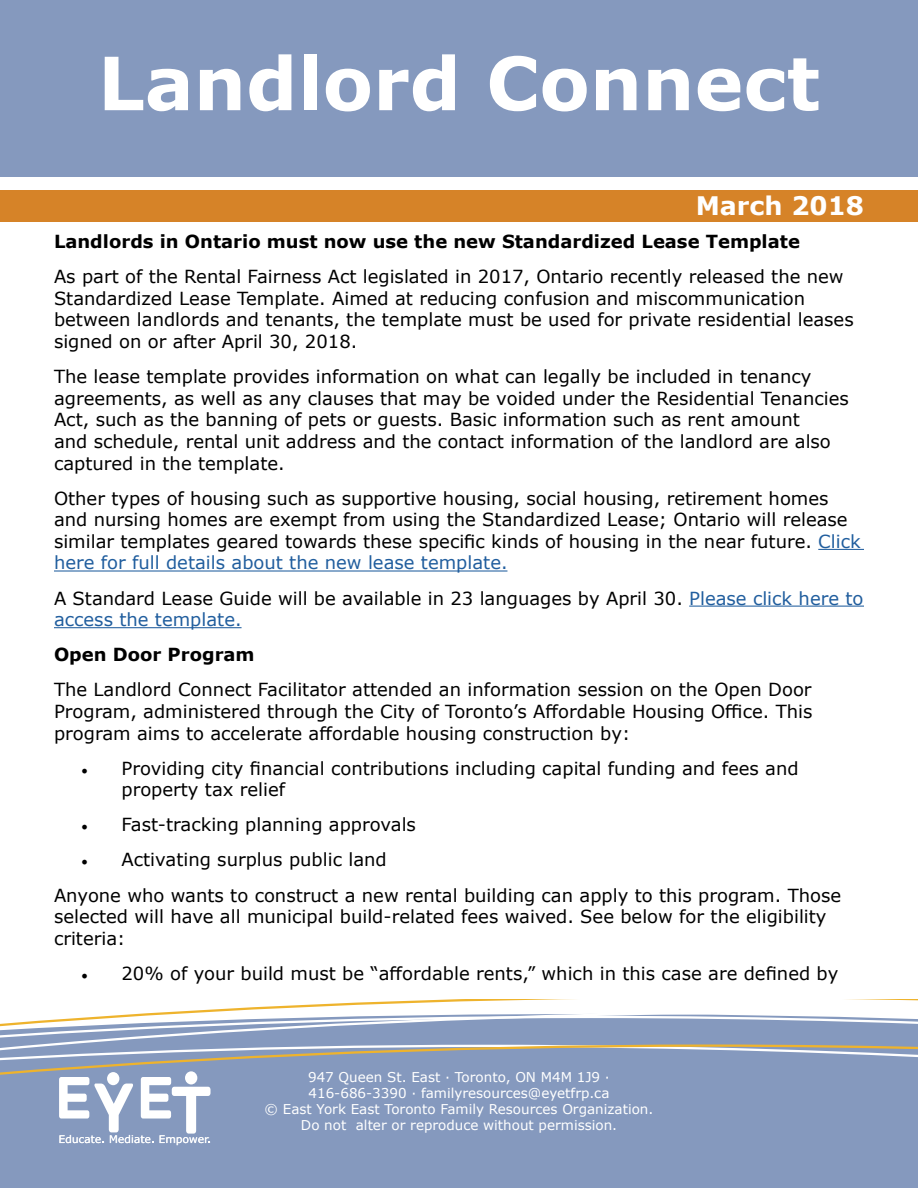
<style>
.page{position:relative;width:918px;height:1188px;background:#fff}
.page>*{position:absolute;margin:0;border:0;box-sizing:border-box;transform-origin:0 0}
.t1{font:700 73.5px "Verdana";color:#fff}
.t2{font:700 25.5px "Verdana";color:#fff}
.t3{font:18px/21.6px "Verdana";color:#000}
.t4{font:700 18px "Verdana";color:#000}
.t5{font:13.5px/16.2px "Verdana";color:#fff;text-align:center}
.t6{font:10.65px "Verdana";color:#fff}
.s1{color:#215e9e}
.s2{font-family:"Minion Pro"}
</style>
<div class="page">
<svg style="left:187px;top:999px;width:731px;height:12px"></svg>
<svg style="left:108px;top:1011px;width:677px;height:5px"></svg>
<svg style="left:0;top:1016px;width:918px;height:29px;fill:#8599be"></svg>
<div style="left:0;top:1045px;width:918px;height:143px;background:#8599be"></div>
<div style="left:0;top:0;width:918px;height:177px;background:#8599be"></div>
<div style="left:0;top:190px;width:918px;height:31px;background:#d68328"></div>
<div style="left:107px;top:1072px;width:12px;height:13px;background:#fff;border-radius:50%"></div>
<div style="left:185px;top:1071px;width:12px;height:13px;background:#fff;border-radius:50%"></div>
<svg style="left:59px;top:1077px;width:152px;height:68px"></svg>
<hr style="left:818px;top:549px;width:46px;height:1px;background:#215e9e">
<hr style="left:54px;top:570px;width:453px;height:2px;background:#215e9e">
<hr style="left:689px;top:606px;width:175px;height:1px;background:#215e9e">
<hr style="left:54px;top:627px;width:188px;height:1px;background:#215e9e">
<h1 class="t1" style="left:98px;top:31px;width:724px">Landlord Connect</h1>
<h2 class="t2" style="left:696px;top:188px;width:170px">March 2018</h2>
<p class="t4" style="left:54px;top:229px;width:747px">Landlords in Ontario must now use the new Standardized Lease Template</p>
<p class="t3" style="left:54px;top:266px;width:801px">As part of the Rental Fairness Act legislated in 2017, Ontario recently released the new Standardized Lease Template. Aimed at reducing confusion and miscommunication between landlords and tenants, the template must be used for private residential leases signed on or after April 30, 2018.</p>
<p class="t3" style="left:54px;top:366px;width:796px">The lease template provides information on what can legally be included in tenancy agreements, as well as any clauses that may be voided under the Residential Tenancies Act, such as the banning of pets or guests. Basic information such as rent amount<br>and schedule, rental unit address and the contact information of the landlord are also captured in the template.</p>
<p class="t3" style="left:54px;top:487px;width:808px">Other types of housing such as supportive housing, social housing, retirement homes and nursing homes are exempt from using the Standardized Lease; Ontario will release similar templates geared towards these specific kinds of housing in the near future. <span class="s1">Click here for full details about the new lease template.</span></p>
<p class="t3" style="left:54px;top:587px;width:811px">A Standard Lease Guide will be available in 23 languages by April 30. <span class="s1">Please click here to access the template.</span></p>
<p class="t4" style="left:54px;top:642px;width:202px">Open Door Program</p>
<p class="t3" style="left:54px;top:679px;width:760px;text-align:justify">The Landlord Connect Facilitator attended an information session on the Open Door Program, administered through the City of Toronto’s Affordable Housing Office. This program aims to accelerate affordable housing construction by:</p>
<p class="t3" style="left:122px;top:757px;width:679px;text-indent:-40px"><span class="s2">•</span> Providing city financial contributions including capital funding and fees and property tax relief</p>
<p class="t3" style="left:81px;top:814px;width:337px"><span class="s2">•</span> Fast-tracking planning approvals</p>
<p class="t3" style="left:81px;top:849px;width:307px"><span class="s2">•</span> Activating surplus public land</p>
<p class="t3" style="left:54px;top:884px;width:789px">Anyone who wants to construct a new rental building can apply to this program. Those selected will have all municipal build-related fees waived. See below for the eligibility criteria:</p>
<p class="t3" style="left:81px;top:962px;width:759px"><span class="s2">•</span> 20% of your build must be “affordable rents,” which in this case are defined by</p>
<p class="t6" style="left:59px;top:1132px;width:154px">Educate. Mediate. Empower.</p>
<p class="t5" style="left:265px;top:1069px;width:390px">947 Queen St. East · Toronto, ON M4M 1J9 · 416-686-3390 · familyresources@eyetfrp.ca<br>© East York East Toronto Family Resources Organization.<br>Do not alter or reproduce without permission.</p>
</div>
